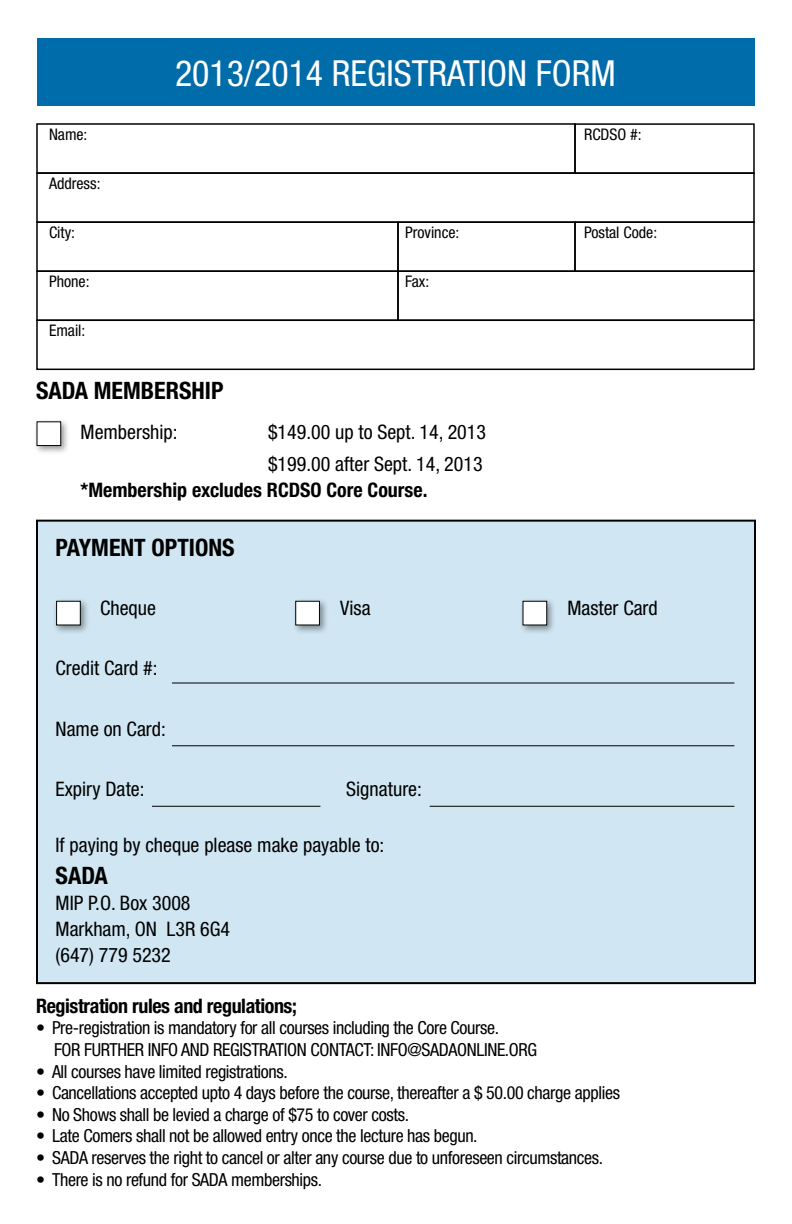
<style>
.page{position:relative;width:792px;height:1224px;background:#fff}
.page>*{position:absolute;margin:0;border:0;box-sizing:border-box;transform-origin:0 0}
.t1{font:condensed 36px "Helvetica Neue LT Std";color:#fff}
.t2{font:700 condensed 24px "Helvetica Neue LT Std";color:#000}
.t3{font:condensed 20px/26px "Helvetica Neue LT Std";color:#000}
.t4{font:700 condensed 20px "Helvetica Neue LT Std";color:#000}
.t5{font:700 condensed 20px "Helvetica Neue LT Std";letter-spacing:-.02em;color:#000}
.t6{font:condensed 18px/21.6px "Helvetica Neue LT Std";letter-spacing:-.02em;color:#000}
.t7{font:condensed 16px "Helvetica Neue LT Std";color:#000}
</style>
<div class="page">
<div style="left:37px;top:38px;width:718px;height:68px;background:#006ca9"></div>
<div style="left:36px;top:123px;width:540px;height:51px;border:2px solid #000"></div>
<div style="left:36px;top:172px;width:719px;height:51px;border:2px solid #000"></div>
<div style="left:36px;top:221px;width:363px;height:51px;border:2px solid #000"></div>
<div style="left:36px;top:270px;width:363px;height:51px;border:2px solid #000"></div>
<div style="left:36px;top:320px;width:719px;height:50px;border:2px solid #000"></div>
<div style="left:574px;top:221px;width:181px;height:51px;border:2px solid #000"></div>
<div style="left:397px;top:221px;width:179px;height:51px;border:2px solid #000"></div>
<div style="left:574px;top:123px;width:181px;height:51px;border:2px solid #000"></div>
<div style="left:33px;top:418px;width:37px;height:37px;background:#000;opacity:.4"></div>
<div style="left:37px;top:422px;width:24px;height:24px;background:#fff"></div>
<div style="left:36px;top:421px;width:25px;height:25px;border:1px solid #000"></div>
<div style="left:37px;top:521px;width:718px;height:462px;background:#d0e6f2"></div>
<div style="left:36px;top:520px;width:720px;height:464px;border:2px solid #000"></div>
<div style="left:53px;top:597px;width:37px;height:38px;background:#000;opacity:.4"></div>
<div style="left:57px;top:601px;width:23px;height:24px;background:#fff"></div>
<div style="left:56px;top:601px;width:25px;height:25px;border:1px solid #000"></div>
<div style="left:292px;top:597px;width:37px;height:38px;background:#000;opacity:.4"></div>
<div style="left:296px;top:601px;width:23px;height:24px;background:#fff"></div>
<div style="left:295px;top:601px;width:25px;height:25px;border:1px solid #000"></div>
<div style="left:519px;top:597px;width:37px;height:38px;background:#000;opacity:.4"></div>
<div style="left:523px;top:601px;width:24px;height:24px;background:#fff"></div>
<div style="left:522px;top:601px;width:25px;height:25px;border:1px solid #000"></div>
<hr style="left:172px;top:682px;width:562px;height:2px;background:#000">
<hr style="left:172px;top:745px;width:562px;height:1px;background:#000">
<hr style="left:152px;top:806px;width:168px;height:1px;background:#000">
<hr style="left:430px;top:806px;width:304px;height:1px;background:#000">
<p class="t7" style="left:49px;top:125px;width:40px">Name:</p>
<p class="t7" style="left:49px;top:175px;width:53px">Address:</p>
<p class="t7" style="left:49px;top:224px;width:28px">City:</p>
<p class="t7" style="left:49px;top:273px;width:42px">Phone:</p>
<p class="t7" style="left:49px;top:321px;width:38px">Email:</p>
<h1 class="t1" style="left:175px;top:53px;width:443px">2013/2014 REGISTRATION FORM</h1>
<p class="t7" style="left:584px;top:125px;width:59px">RCDSO #:</p>
<p class="t7" style="left:405px;top:224px;width:56px">Province:</p>
<p class="t7" style="left:584px;top:224px;width:75px">Postal Code:</p>
<p class="t7" style="left:405px;top:273px;width:26px">Fax:</p>
<h2 class="t2" style="left:36px;top:376px;width:189px">SADA MEMBERSHIP</h2>
<p class="t3" style="left:81px;top:419px;width:99px">Membership:</p>
<p class="t3" style="left:268px;top:416px;width:220px;line-height:32px">$149.00 up to Sept. 14, 2013 $199.00 after Sept. 14, 2013</p>
<p class="t4" style="left:81px;top:478px;width:348px">*Membership excludes RCDSO Core Course.</p>
<h2 class="t2" style="left:56px;top:533px;width:181px">PAYMENT OPTIONS</h2>
<p class="t3" style="left:100px;top:594px;width:57px">Cheque</p>
<p class="t3" style="left:340px;top:594px;width:32px">Visa</p>
<p class="t3" style="left:567px;top:594px;width:92px">Master Card</p>
<p class="t3" style="left:56px;top:655px;width:104px">Credit Card #:</p>
<p class="t3" style="left:56px;top:716px;width:112px">Name on Card:</p>
<p class="t3" style="left:56px;top:776px;width:90px">Expiry Date:</p>
<p class="t3" style="left:346px;top:776px;width:77px">Signature:</p>
<p class="t3" style="left:56px;top:832px;width:330px">If paying by cheque please make payable to:</p>
<h2 class="t2" style="left:56px;top:861px;width:54px">SADA</h2>
<p class="t3" style="left:56px;top:890px;width:176px">MIP P.O. Box 3008<br>Markham, ON L3R 6G4 (647) 779 5232</p>
<p class="t5" style="left:36px;top:994px;width:262px">Registration rules and regulations;</p>
<p class="t6" style="left:54px;top:1017px;width:485px;text-indent:-18px">• Pre-registration is mandatory for all courses including the Core Course.<br>FOR FURTHER INFO AND REGISTRATION CONTACT: INFO@SADAONLINE.ORG</p>
<p class="t6" style="left:36px;top:1060px;width:253px">• All courses have limited registrations.</p>
<p class="t6" style="left:36px;top:1082px;width:586px">• Cancellations accepted upto 4 days before the course, thereafter a $ 50.00 charge applies</p>
<p class="t6" style="left:36px;top:1104px;width:374px">• No Shows shall be levied a charge of $75 to cover costs.</p>
<p class="t6" style="left:36px;top:1125px;width:443px">• Late Comers shall not be allowed entry once the lecture has begun.</p>
<p class="t6" style="left:36px;top:1147px;width:569px">• SADA reserves the right to cancel or alter any course due to unforeseen circumstances.</p>
<p class="t6" style="left:36px;top:1168px;width:288px">• There is no refund for SADA memberships.</p>
</div>
